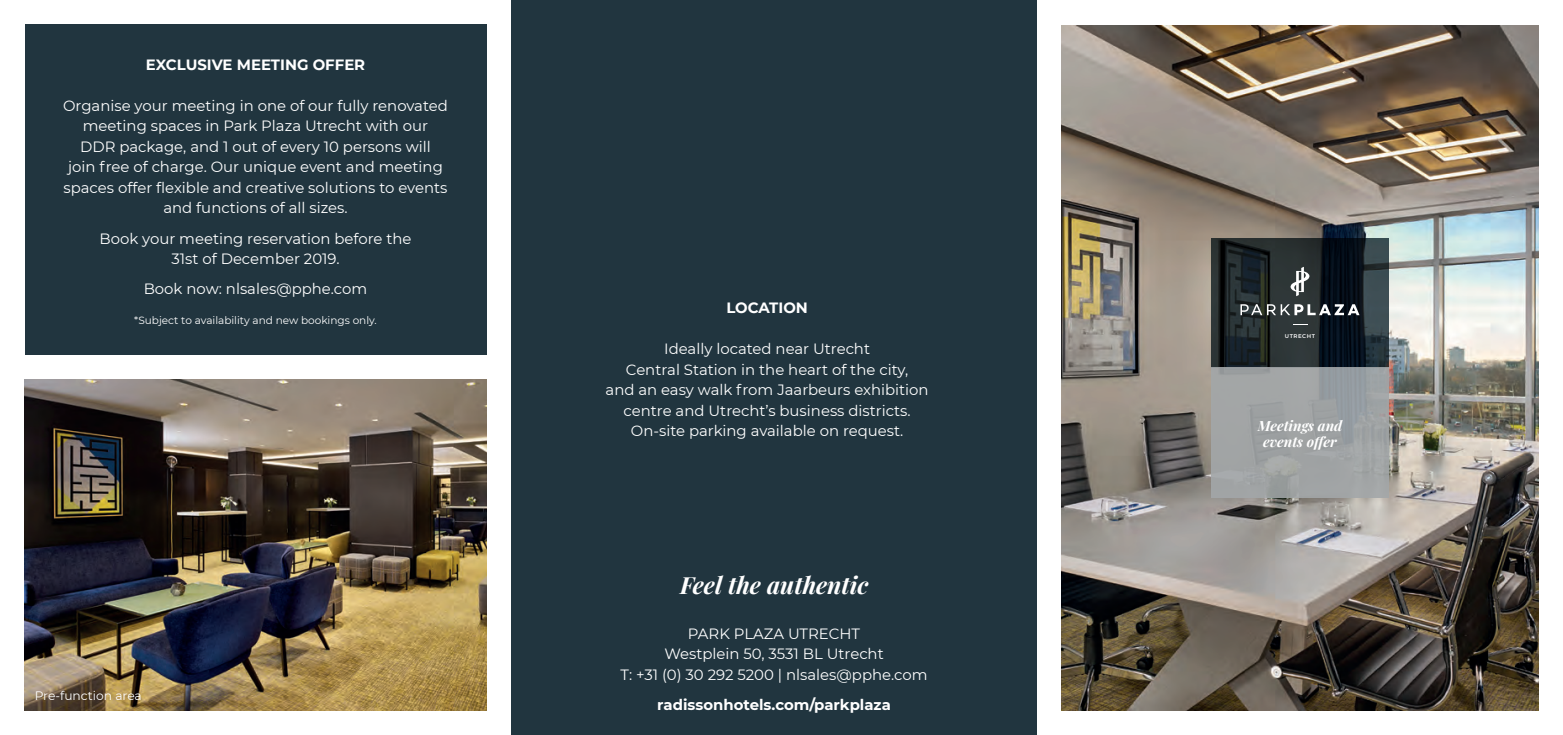
<style>
.page{position:relative;width:1563px;height:735px;background:#fff}
.page>*{position:absolute;margin:0;border:0;box-sizing:border-box;transform-origin:0 0}
.t1{font:italic 700 23.62px "Playfair Display";color:#fff}
.t2{font:14.88px/20.5px "Montserrat";color:#fff;text-align:center}
.t3{font:700 14.88px "Montserrat";color:#fff}
.t4{font:italic 700 14px/16.3px "Playfair Display";color:#fff;text-align:center}
.t5{font:12.25px "Montserrat";color:#fff}
.t6{font:10.5px "Montserrat";color:#fff}
.t7{font:600 5.42px "Montserrat";letter-spacing:.1em;color:#fff}
</style>
<div class="page">
<img style="left:25px;top:379px;width:461px;height:330px">
<div style="left:25px;top:25px;width:461px;height:330px;background:#21353f"></div>
<img style="left:1062px;top:25px;width:476px;height:685px">
<svg style="left:1211px;top:237px;width:177px;height:130px;background:#1f282c"></svg>
<div style="left:1211px;top:367px;width:177px;height:130px;background:#a3a7a9"></div>
<svg style="left:1290px;top:267px;width:19px;height:29px"></svg>
<svg style="left:1240px;top:304px;width:119px;height:11px"></svg>
<svg style="left:1292px;top:324px;width:15px;height:1px"></svg>
<div style="left:511px;top:0;width:526px;height:734px;background:#21353f"></div>
<p class="t3" style="left:146px;top:54px;width:221px">EXCLUSIVE MEETING OFFER</p>
<p class="t2" style="left:63px;top:95px;width:386px">Organise your meeting in one of our fully renovated meeting spaces in Park Plaza Utrecht with our<br>DDR package, and 1 out of every 10 persons will<br>join free of charge. Our unique event and meeting spaces offer flexible and creative solutions to events and functions of all sizes.</p>
<p class="t2" style="left:99px;top:227px;width:313px">Book your meeting reservation before the<br>31st of December 2019.</p>
<p class="t2" style="left:144px;top:278px;width:225px">Book now: nlsales@pphe.com</p>
<p class="t6" style="left:134px;top:313px;width:244px">*Subject to availability and new bookings only.</p>
<p class="t5" style="left:35px;top:687px;width:109px">Pre-function area</p>
<p class="t3" style="left:726px;top:297px;width:83px">LOCATION</p>
<p class="t2" style="left:605px;top:338px;width:324px">Ideally located near Utrecht<br>Central Station in the heart of the city,<br>and an easy walk from Jaarbeurs exhibition centre and Utrecht’s business districts.<br>On-site parking available on request.</p>
<h1 class="t1" style="left:680px;top:566px;width:190px">Feel the authentic</h1>
<p class="t2" style="left:620px;top:622px;width:308px">PARK PLAZA UTRECHT<br>Westplein 50, 3531 BL Utrecht<br>T: +31 (0) 30 292 5200 | nlsales@pphe.com</p>
<p class="t3" style="left:657px;top:693px;width:235px">radissonhotels.com/parkplaza</p>
<p class="t7" style="left:1285px;top:332px;width:32px">UTRECHT</p>
<p class="t4" style="left:1257px;top:415px;width:86px">Meetings and events offer</p>
</div>
